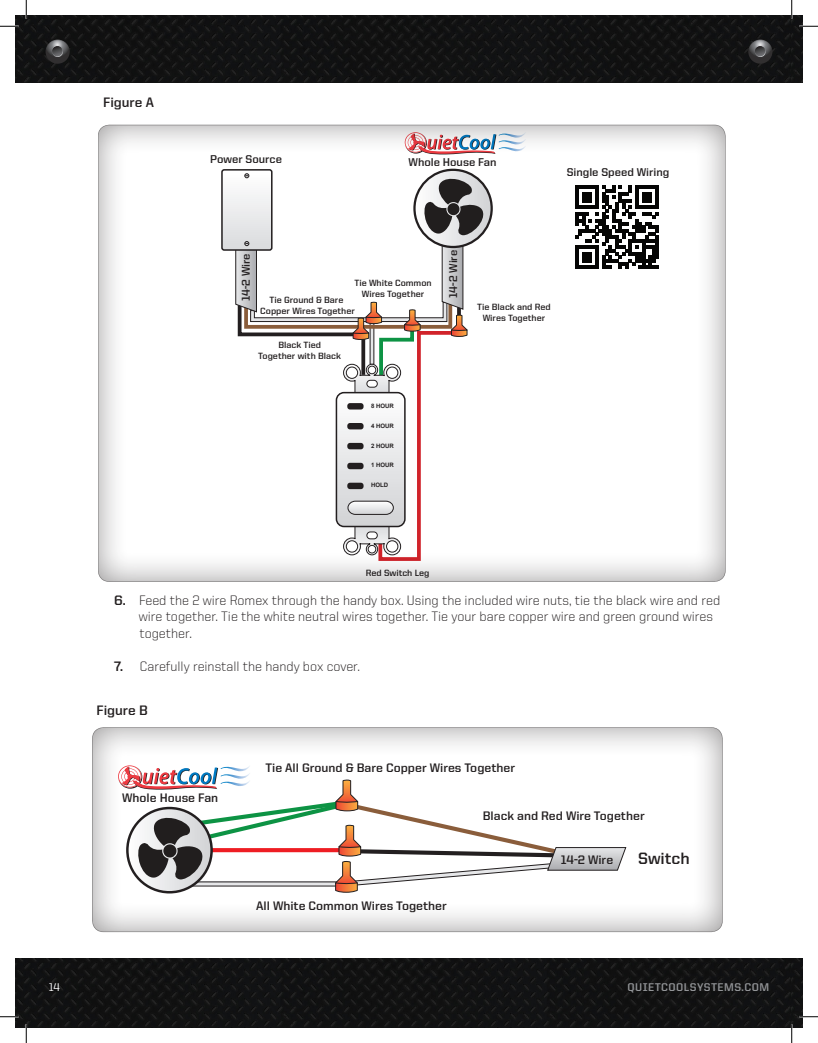
<style>
.page{position:relative;width:818px;height:1043px;background:#fff}
.page>*{position:absolute;margin:0;border:0;box-sizing:border-box;transform-origin:0 0}
.t1{font:700 16.5px "United Sans Reg";color:#231f20}
.t2{font:300 13.75px/16.5px "United Sans Reg";color:#231f20}
.t3{font:700 13.75px "United Sans Reg";color:#231f20}
.t4{font:700 12.38px "United Sans Reg";color:#231f20}
.t5{font:700 11.38px "United Sans Reg";color:#231f20}
.t6{font:700 11.25px "United Sans Reg";letter-spacing:.04em;color:#939598}
.t7{font:500 11.25px "United Sans Reg";color:#fff}
.t8{font:700 9.12px/10.9px "United Sans Reg";color:#231f20;text-align:center}
.t9{font:700 6px "Arial";color:#231f20}
.s1{font-weight:700}
</style>
<div class="page">
<img style="left:15px;top:958px;width:787px;height:70px">
<img style="left:15px;top:15px;width:787px;height:67px">
<svg style="left:46px;top:40px;width:24px;height:24px"></svg>
<svg style="left:46px;top:40px;width:23px;height:23px"></svg>
<svg style="left:52px;top:46px;width:11px;height:11px"></svg>
<svg style="left:748px;top:40px;width:24px;height:24px"></svg>
<svg style="left:748px;top:40px;width:23px;height:23px"></svg>
<svg style="left:754px;top:46px;width:11px;height:11px"></svg>
<div style="left:92px;top:727px;width:632px;height:205px;background:#231f20;opacity:.5"></div>
<div style="left:97px;top:124px;width:630px;height:458px;background:#231f20;opacity:.5"></div>
<svg style="left:0;top:25px;width:19px;height:2px"></svg>
<svg style="left:799px;top:25px;width:19px;height:2px"></svg>
<svg style="left:0;top:1015px;width:19px;height:2px"></svg>
<svg style="left:799px;top:1015px;width:19px;height:2px"></svg>
<svg style="left:25px;top:0;width:2px;height:19px"></svg>
<svg style="left:25px;top:1024px;width:2px;height:18px"></svg>
<svg style="left:790px;top:0;width:2px;height:19px"></svg>
<svg style="left:790px;top:1024px;width:2px;height:18px"></svg>
<p class="t3" style="left:103px;top:95px;width:52px">Figure A</p>
<p class="t5" style="left:210px;top:153px;width:73px">Power Source</p>
<p class="t5" style="left:408px;top:155px;width:90px">Whole House Fan</p>
<p class="t5" style="left:566px;top:166px;width:104px">Single Speed Wiring</p>
<p class="t5" style="left:240px;top:301px;width:49px;rotate:-90deg">14-2 Wire</p>
<p class="t8" style="left:354px;top:277px;width:79px">Tie White Common<br>Wires Together</p>
<p class="t8" style="left:260px;top:294px;width:96px">Tie Ground &amp; Bare<br>Copper Wires Together</p>
<p class="t8" style="left:258px;top:339px;width:84px">Black Tied<br>Together with Black</p>
<p class="t9" style="left:371px;top:401px;width:24px">8 HOUR</p>
<p class="t9" style="left:371px;top:421px;width:24px">4 HOUR</p>
<p class="t9" style="left:371px;top:441px;width:24px">2 HOUR</p>
<p class="t9" style="left:371px;top:461px;width:24px">1 HOUR</p>
<p class="t9" style="left:371px;top:481px;width:19px">HOLD</p>
<p class="t5" style="left:447px;top:298px;width:49px;rotate:-90deg">14-2 Wire</p>
<p class="t8" style="left:477px;top:301px;width:75px">Tie Black and Red<br>Wires Together</p>
<p class="t8" style="left:366px;top:567px;width:65px">Red Switch Leg</p>
<p class="t2" style="left:139px;top:592px;width:583px;text-indent:-25px"><span class="s1">6.</span> Feed the 2 wire Romex through the handy box. Using the included wire nuts, tie the black wire and red wire together. Tie the white neutral wires together. Tie your bare copper wire and green ground wires together.</p>
<p class="t2" style="left:114px;top:658px;width:246px"><span class="s1">7.</span> Carefully reinstall the handy box cover.</p>
<p class="t3" style="left:97px;top:703px;width:53px">Figure B</p>
<p class="t4" style="left:122px;top:790px;width:98px">Whole House Fan</p>
<p class="t4" style="left:265px;top:761px;width:251px">Tie All Ground &amp; Bare Copper Wires Together</p>
<p class="t4" style="left:482px;top:808px;width:164px">Black and Red Wire Together</p>
<p class="t4" style="left:256px;top:899px;width:192px">All White Common Wires Together</p>
<p class="t4" style="left:561px;top:853px;width:54px">14-2 Wire</p>
<p class="t1" style="left:638px;top:849px;width:53px">Switch</p>
<p class="t7" style="left:49px;top:980px;width:13px">14</p>
<p class="t6" style="left:627px;top:980px;width:143px">QUIETCOOLSYSTEMS.COM</p>
</div>
